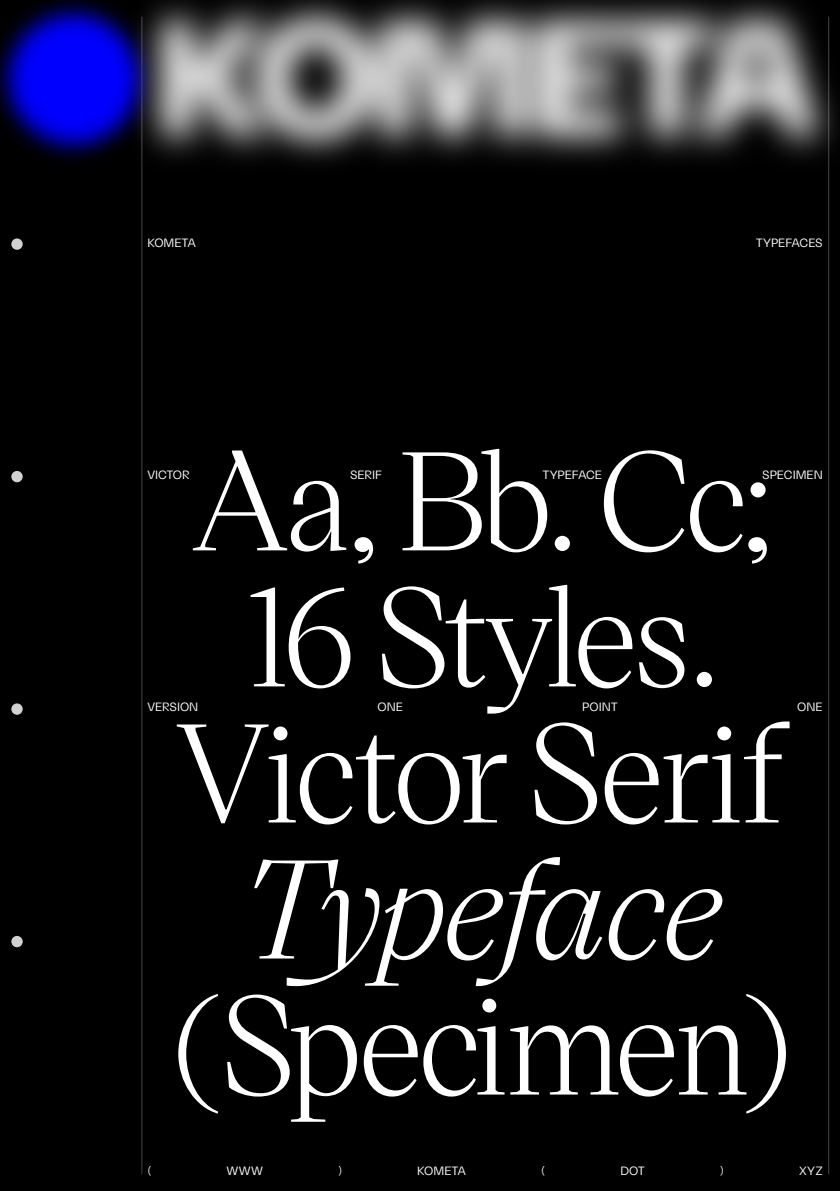
<style>
.page{position:relative;width:840px;height:1191px;background:#fff}
.page>*{position:absolute;margin:0;border:0;box-sizing:border-box;transform-origin:0 0}
.t1{font:136px/136px "Victor Serif";letter-spacing:-.035em;color:#fff;text-align:center}
.t2{font:italic 136px "Victor Serif";letter-spacing:-.02em;color:#fff}
.t3{font:12px "Solar Sans";letter-spacing:-.005em;color:#fff}
</style>
<div class="page">
<div style="left:0;top:0;width:839px;height:1191px;background:#000"></div>
<hr style="left:141px;top:17px;width:1px;height:1157px;background:#464646">
<hr style="left:827px;top:17px;width:1px;height:1157px;background:#464646">
<div style="left:11px;top:936px;width:12px;height:11px;background:#d2d2d2;border-radius:50%"></div>
<div style="left:11px;top:703px;width:12px;height:12px;background:#d2d2d2;border-radius:50%"></div>
<div style="left:11px;top:471px;width:12px;height:11px;background:#d2d2d2;border-radius:50%"></div>
<div style="left:11px;top:238px;width:12px;height:12px;background:#d2d2d2;border-radius:50%"></div>
<img style="left:0;top:0;width:837px;height:182px">
<p class="t3" style="left:147px;top:238px;width:50px">KOMETA</p>
<p class="t3" style="left:755px;top:238px;width:68px">TYPEFACES</p>
<h1 class="t1" style="left:173px;top:445px;width:619px">Aa, Bb. Cc;<br>16 Styles.<br>Victor Serif</h1>
<h1 class="t2" style="left:241px;top:858px;width:482px">Typeface</h1>
<h1 class="t1" style="left:168px;top:989px;width:630px">(Specimen)</h1>
<p class="t3" style="left:147px;top:470px;width:44px">VICTOR</p>
<p class="t3" style="left:350px;top:470px;width:34px">SERIF</p>
<p class="t3" style="left:542px;top:470px;width:61px">TYPEFACE</p>
<p class="t3" style="left:761px;top:470px;width:62px">SPECIMEN</p>
<p class="t3" style="left:147px;top:702px;width:52px">VERSION</p>
<p class="t3" style="left:377px;top:702px;width:27px">ONE</p>
<p class="t3" style="left:582px;top:702px;width:37px">POINT</p>
<p class="t3" style="left:796px;top:702px;width:27px">ONE</p>
<p class="t3" style="left:147px;top:1166px;width:6px">(</p>
<p class="t3" style="left:226px;top:1166px;width:38px">WWW</p>
<p class="t3" style="left:338px;top:1166px;width:6px">)</p>
<p class="t3" style="left:417px;top:1166px;width:50px">KOMETA</p>
<p class="t3" style="left:540px;top:1166px;width:6px">(</p>
<p class="t3" style="left:620px;top:1166px;width:26px">DOT</p>
<p class="t3" style="left:719px;top:1166px;width:6px">)</p>
<p class="t3" style="left:798px;top:1166px;width:25px">XYZ</p>
</div>
